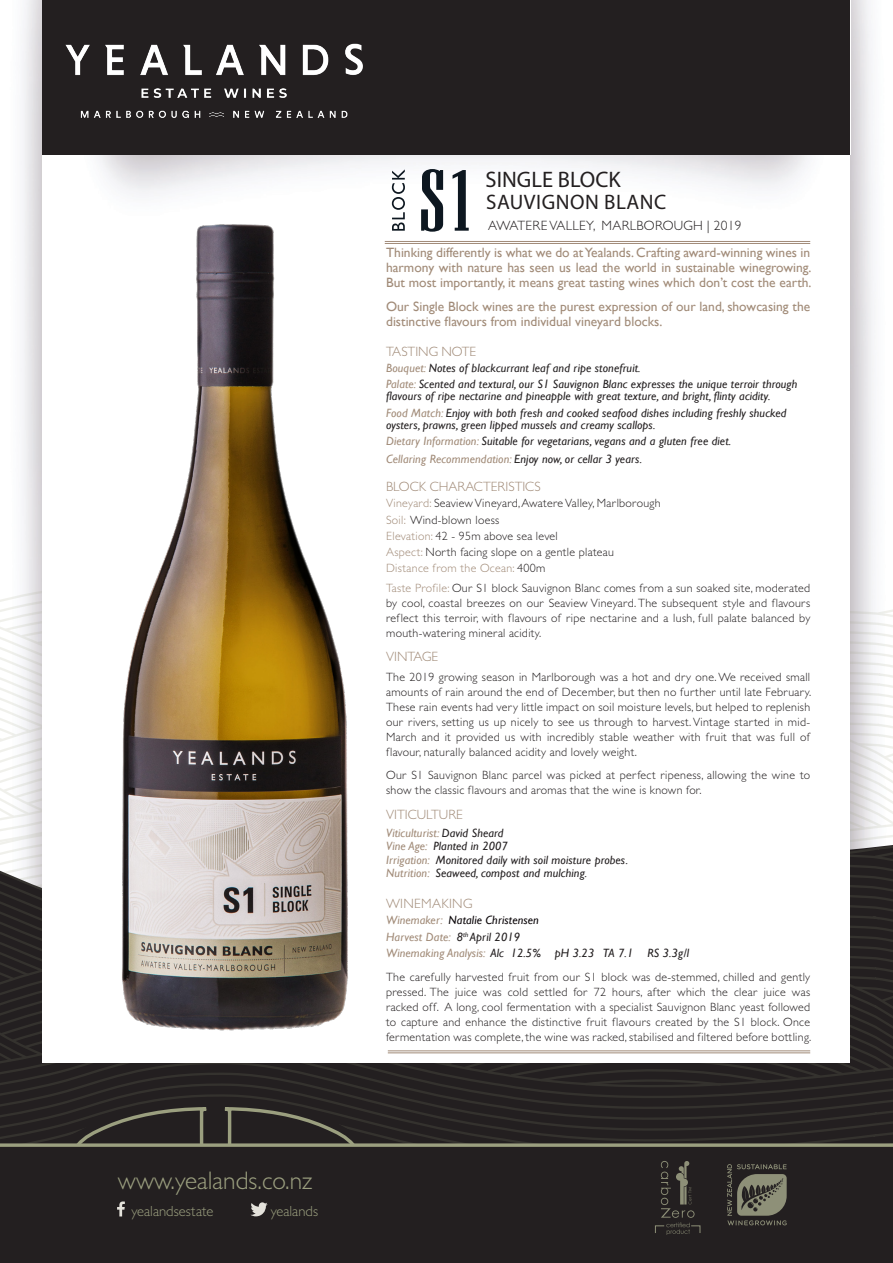
<style>
.page{position:relative;width:893px;height:1263px;background:#fff}
.page>*{position:absolute;margin:0;border:0;box-sizing:border-box;transform-origin:0 0}
.t1{font:300 25.5px "Gill Sans MT Pro";color:#9b9f7f}
.t2{font:22.5px "Myriad Pro";color:#231f20}
.Heading{font:21px "Myriad Pro";letter-spacing:.025em;color:#231f20}
.t3{font:300 14.7px "Gill Sans MT Pro";color:#9b9f7f}
.Main_text{font:13.5px/15px "Gill Sans";color:#a18b78;text-align:justify}
.Small_Heading{font:300 13.5px "Gill Sans MT Pro";color:#a18b78}
.Marlborough_year{font:300 13.5px "Gill Sans MT Pro";letter-spacing:.02em;color:#231f20}
.Main_text-2{font:300 13.5px "Gill Sans MT Pro";letter-spacing:.02em;color:#a18b78}
.Small_Heading-2{font:300 12px/15px "Gill Sans MT Pro";letter-spacing:.025em;color:#231f20;text-align:justify}
.Main_text-3{font:italic 12px/12px "Gill Sans";letter-spacing:.01em;color:#231f20}
.Main_text-4{font:300 12px/15px "Gill Sans MT Pro";letter-spacing:.025em;color:#231f20;text-align:justify}
.Main_text-5{font:italic 12px "Gill Sans";letter-spacing:.01em;color:#a18b78}
.Small_Heading-3{font:italic 12px "Gill Sans";letter-spacing:.01em;color:#231f20}
.Main_text-6{font:italic 12px "Gill Sans";letter-spacing:.01em;color:#0a0508}
.Small_Heading-4{font:300 12px "Gill Sans MT Pro";letter-spacing:.025em;color:#a18b78}
.s1{color:#a18b78}
.s2{color:#231f20}
</style>
<div class="page">
<div style="left:0;top:1150px;width:893px;height:113px;background:#231f20"></div>
<svg style="left:0;top:1087px;width:893px;height:6px;background:#252222"></svg>
<svg style="left:0;top:1093px;width:893px;height:10px;background:#262322"></svg>
<svg style="left:0;top:569px;width:893px;height:518px"></svg>
<svg style="left:0;top:1103px;width:893px;height:47px;background:#292524"></svg>
<svg style="left:0;top:1143px;width:893px;height:4px;background:#8a8c71"></svg>
<div style="left:43px;top:0;width:807px;height:1063px;background:#fff"></div>
<svg style="left:727px;top:1164px;width:60px;height:61px;background:#57564a"></svg>
<svg style="left:655px;top:1161px;width:45px;height:74px;background:#34302d"></svg>
<svg style="left:250px;top:1202px;width:18px;height:14px"></svg>
<svg style="left:117px;top:1201px;width:8px;height:15px"></svg>
<img style="left:32px;top:0;width:850px;height:227px">
<div style="left:43px;top:0;width:807px;height:155px;background:#231f20"></div>
<img style="left:65px;top:43px;width:298px;height:75px">
<hr style="left:385px;top:241px;width:425px;height:1px;background:#a18b78">
<hr style="left:385px;top:243px;width:425px;height:1px;background:#a18b78">
<hr style="left:388px;top:1050px;width:422px;height:1px;background:#a18b78">
<hr style="left:388px;top:1052px;width:422px;height:1px;background:#a18b78">
<img style="left:98px;top:202px;width:283px;height:829px">
<svg style="left:392px;top:169px;width:13px;height:62px"></svg>
<svg style="left:421px;top:169px;width:22px;height:63px"></svg>
<svg style="left:453px;top:170px;width:16px;height:61px"></svg>
<h1 class="t1" style="left:118px;top:1165px;width:196px">www.yealands.co.nz</h1>
<p class="t3" style="left:131px;top:1202px;width:84px">yealandsestate</p>
<p class="t3" style="left:271px;top:1202px;width:49px">yealands</p>
<p class="t2" style="left:486px;top:165px;width:136px">SINGLE BLOCK</p>
<p class="Heading" style="left:486px;top:189px;width:182px">SAUVIGNON BLANC</p>
<p class="Marlborough_year" style="left:488px;top:217px;width:255px">AWATERE VALLEY, MARLBOROUGH | 2019</p>
<p class="Main_text" style="left:386px;top:245px;width:427px">Thinking differently is what we do at Yealands. Crafting award-winning wines in harmony with nature has seen us lead the world in sustainable winegrowing.<br>But most importantly, it means great tasting wines which don’t cost the earth.</p>
<p class="Main_text" style="left:386px;top:299px;width:426px">Our Single Block wines are the purest expression of our land, showcasing the distinctive flavours from individual vineyard blocks.</p>
<p class="Small_Heading" style="left:386px;top:343px;width:92px">TASTING NOTE</p>
<p class="Small_Heading-3" style="left:386px;top:361px;width:256px"><span class="s1">Bouquet:</span> Notes of blackcurrant leaf and ripe stonefruit.</p>
<p class="Main_text-3" style="left:386px;top:378px;width:413px"><span class="s1">Palate:</span> Scented and textural, our S1 Sauvignon Blanc expresses the unique terroir through flavours of ripe nectarine and pineapple with great texture, and bright, flinty acidity.</p>
<p class="Main_text-3" style="left:386px;top:407px;width:402px"><span class="s1">Food Match:</span> Enjoy with both fresh and cooked seafood dishes including freshly shucked oysters, prawns, green lipped mussels and creamy scallops.</p>
<p class="Main_text-3" style="left:386px;top:435px;width:347px"><span class="s1">Dietary Information:</span> Suitable for vegetarians, vegans and a gluten free diet.</p>
<p class="Main_text-5" style="left:386px;top:452px;width:258px">Cellaring Recommendation: <span class="s2">Enjoy now, or cellar 3 years.</span></p>
<p class="Small_Heading" style="left:386px;top:478px;width:156px">BLOCK CHARACTERISTICS</p>
<p class="Small_Heading-2" style="left:386px;top:496px;width:276px"><span class="s1">Vineyard:</span> Seaview Vineyard, Awatere Valley, Marlborough</p>
<p class="Small_Heading-2" style="left:386px;top:512px;width:115px"><span class="s1">Soil:</span> Wind-blown loess</p>
<p class="Small_Heading-2" style="left:386px;top:528px;width:173px"><span class="s1">Elevation:</span> 42 - 95m above sea level</p>
<p class="Small_Heading-2" style="left:386px;top:544px;width:229px"><span class="s1">Aspect:</span> North facing slope on a gentle plateau</p>
<p class="Small_Heading-4" style="left:386px;top:561px;width:161px">Distance from the Ocean: <span class="s2">400m</span></p>
<p class="Small_Heading-2" style="left:386px;top:580px;width:426px"><span class="s1">Taste Profile:</span> Our S1 block Sauvignon Blanc comes from a sun soaked site, moderated by cool, coastal breezes on our Seaview Vineyard. The subsequent style and flavours reflect this terroir, with flavours of ripe nectarine and a lush, full palate balanced by mouth-watering mineral acidity.</p>
<p class="Small_Heading" style="left:386px;top:649px;width:54px">VINTAGE</p>
<p class="Small_Heading-2" style="left:386px;top:669px;width:427px">The 2019 growing season in Marlborough was a hot and dry one. We received small amounts of rain around the end of December, but then no further until late February.<br>These rain events had very little impact on soil moisture levels, but helped to replenish our rivers, setting us up nicely to see us through to harvest. Vintage started in mid-March and it provided us with incredibly stable weather with fruit that was full of flavour, naturally balanced acidity and lovely weight.</p>
<p class="Small_Heading-2" style="left:386px;top:767px;width:426px">Our S1 Sauvignon Blanc parcel was picked at perfect ripeness, allowing the wine to show the classic flavours and aromas that the wine is known for.</p>
<p class="Small_Heading" style="left:386px;top:806px;width:78px">VITICULTURE</p>
<p class="Main_text-5" style="left:386px;top:825px;width:119px">Viticulturist: <span class="s2">David Sheard</span></p>
<p class="Main_text-3" style="left:386px;top:839px;width:243px;line-height:13.5px"><span class="s1">Vine Age:</span> Planted in 2007<br><span class="s1">Irrigation:</span> Monitored daily with soil moisture probes.</p>
<p class="Main_text-3" style="left:386px;top:867px;width:203px"><span class="s1">Nutrition:</span> Seaweed, compost and mulching.</p>
<p class="Main_text-2" style="left:386px;top:895px;width:88px">WINEMAKING</p>
<p class="Main_text-6" style="left:386px;top:913px;width:154px"><span class="s1">Winemaker:</span> Natalie Christensen</p>
<p class="Main_text-5" style="left:386px;top:930px;width:135px">Harvest Date: <span class="s2">8</span><sup>th</sup> <span class="s2">April 2019</span></p>
<p class="Main_text-3" style="left:386px;top:947px;width:304px"><span class="s1">Winemaking Analysis:</span> Alc 12.5% pH 3.23 TA 7.1 RS 3.3g/l</p>
<p class="Main_text-4" style="left:386px;top:969px;width:427px">The carefully harvested fruit from our S1 block was de-stemmed, chilled and gently pressed. The juice was cold settled for 72 hours, after which the clear juice was racked off. A long, cool fermentation with a specialist Sauvignon Blanc yeast followed to capture and enhance the distinctive fruit flavours created by the S1 block. Once fermentation was complete, the wine was racked, stabilised and filtered before bottling.</p>
</div>
